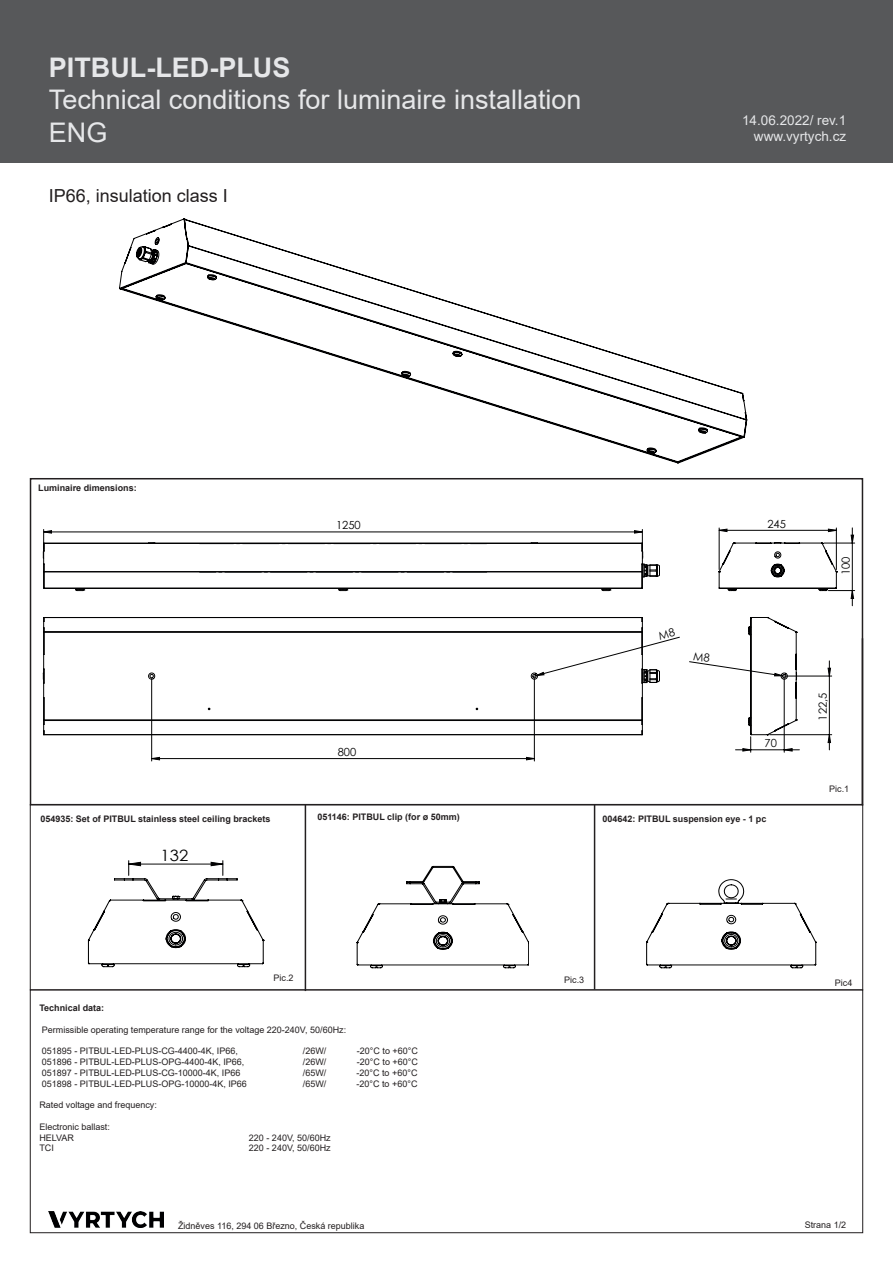
<style>
.page{position:relative;width:893px;height:1263px;background:#fff}
.page>*{position:absolute;margin:0;border:0;box-sizing:border-box;transform-origin:0 0}
.t1{font:27px/32.4px "Arial";color:#e6e7e9}
.t2{font:700 27px "Arial";color:#e6e7e9}
.t3{font:18px "Arial";color:#231f20}
.t4{font:15.6px "Century Gothic";color:#000001;scale:1.07 1}
.t5{font:13.5px/16.2px "Arial";color:#e6e7e9;text-align:right}
.t6{font:11.1px "Century Gothic";color:#000001}
.t7{font:9px/10.8px "Arial";color:#231f20}
.t8{font:700 9px "Arial";color:#231f20}
</style>
<div class="page">
<div style="left:0;top:0;width:893px;height:163px;background:#57585a"></div>
<img style="left:48px;top:1211px;width:115px;height:17px">
<div style="left:30px;top:478px;width:833px;height:327px;border:2px solid #231f20"></div>
<div style="left:30px;top:804px;width:833px;height:186px;border:1px solid #231f20"></div>
<hr style="left:305px;top:804px;width:1px;height:187px;background:#231f20">
<hr style="left:594px;top:804px;width:1px;height:185px;background:#231f20">
<hr style="left:862px;top:638px;width:1px;height:167px;background:#231f20">
<svg style="left:357px;top:865px;width:172px;height:103px"></svg>
<svg style="left:646px;top:879px;width:170px;height:89px"></svg>
<div style="left:30px;top:989px;width:833px;height:244px;border:1px solid #231f20"></div>
<svg style="left:87px;top:861px;width:177px;height:106px"></svg>
<svg style="left:119px;top:219px;width:628px;height:244px"></svg>
<hr style="left:151px;top:678px;width:1px;height:83px;background:#000001">
<hr style="left:534px;top:678px;width:1px;height:83px;background:#000001">
<hr style="left:770px;top:734px;width:62px;height:1px;background:#000001">
<hr style="left:787px;top:676px;width:45px;height:1px;background:#000001">
<svg style="left:151px;top:757px;width:384px;height:3px"></svg>
<svg style="left:828px;top:661px;width:3px;height:89px"></svg>
<svg style="left:43px;top:529px;width:617px;height:62px"></svg>
<svg style="left:718px;top:528px;width:137px;height:78px"></svg>
<hr style="left:44px;top:734px;width:598px;height:1px;background:#000001">
<hr style="left:44px;top:617px;width:598px;height:1px;background:#000001">
<hr style="left:44px;top:720px;width:598px;height:1px;background:#000001">
<hr style="left:44px;top:631px;width:598px;height:1px;background:#000001">
<hr style="left:44px;top:719px;width:598px;height:1px;background:#000001">
<hr style="left:44px;top:632px;width:598px;height:1px;background:#000001">
<svg style="left:148px;top:672px;width:7px;height:8px"></svg>
<svg style="left:43px;top:617px;width:2px;height:119px"></svg>
<svg style="left:531px;top:617px;width:149px;height:119px"></svg>
<svg style="left:689px;top:617px;width:110px;height:135px"></svg>
<h1 class="t2" style="left:49px;top:49px;width:243px">PITBUL-LED-PLUS</h1>
<h1 class="t1" style="left:49px;top:84px;width:534px">Technical conditions for luminaire installation<br>ENG</h1>
<h2 class="t3" style="left:49px;top:184px;width:181px">IP66, insulation class I</h2>
<p class="t8" style="left:38px;top:482px;width:100px">Luminaire dimensions:</p>
<h3 class="t5" style="left:742px;top:112px;width:106px">14.06.2022/ rev.1 www.vyrtych.cz</h3>
<p class="t6" style="left:336px;top:518px;width:26px">1250</p>
<p class="t6" style="left:767px;top:516px;width:20px">245</p>
<p class="t6" style="left:838px;top:575px;width:20px;rotate:-90deg">100</p>
<p class="t8" style="left:40px;top:812px;width:231px">054935: Set of PITBUL stainless steel ceiling brackets</p>
<h3 class="t4" style="left:161px;top:844px;width:27px">132</h3>
<p class="t6" style="left:338px;top:744px;width:20px">800</p>
<p class="t6" style="left:764px;top:736px;width:14px">70</p>
<p class="t8" style="left:317px;top:811px;width:144px">051146: PITBUL clip (for ø 50mm)</p>
<p class="t8" style="left:602px;top:812px;width:165px">004642: PITBUL suspension eye - 1 pc</p>
<p class="t6" style="left:815px;top:721px;width:29px;rotate:-90deg">122,5</p>
<p class="t7" style="left:829px;top:784px;width:22px">Pic.1</p>
<p class="t7" style="left:274px;top:973px;width:22px">Pic.2</p>
<p class="t7" style="left:564px;top:974px;width:22px">Pic.3</p>
<p class="t7" style="left:835px;top:977px;width:19px">Pic4</p>
<p class="t8" style="left:39px;top:1001px;width:66px">Technical data:</p>
<p class="t7" style="left:42px;top:1024px;width:306px">Permissible operating temperature range for the voltage 220-240V, 50/60Hz:</p>
<p class="t7" style="left:42px;top:1045px;width:198px">051895 - PITBUL-LED-PLUS-CG-4400-4K, IP66,</p>
<p class="t7" style="left:303px;top:1045px;width:25px">/26W/</p>
<p class="t7" style="left:357px;top:1045px;width:62px">-20°C to +60°C</p>
<p class="t7" style="left:42px;top:1056px;width:204px">051896 - PITBUL-LED-PLUS-OPG-4400-4K, IP66,</p>
<p class="t7" style="left:303px;top:1056px;width:25px">/26W/</p>
<p class="t7" style="left:357px;top:1056px;width:62px">-20°C to +60°C</p>
<p class="t7" style="left:42px;top:1067px;width:200px">051897 - PITBUL-LED-PLUS-CG-10000-4K, IP66</p>
<p class="t7" style="left:303px;top:1067px;width:25px">/65W/</p>
<p class="t7" style="left:356px;top:1067px;width:62px">-20°C to +60°C</p>
<p class="t7" style="left:42px;top:1078px;width:207px">051898 - PITBUL-LED-PLUS-OPG-10000-4K, IP66</p>
<p class="t7" style="left:303px;top:1078px;width:25px">/65W/</p>
<p class="t7" style="left:356px;top:1078px;width:62px">-20°C to +60°C</p>
<p class="t7" style="left:39px;top:1099px;width:119px">Rated voltage and frequency:</p>
<p class="t7" style="left:39px;top:1121px;width:72px">Electronic ballast:<br>HELVAR</p>
<p class="t7" style="left:249px;top:1132px;width:83px">220 - 240V, 50/60Hz</p>
<p class="t7" style="left:39px;top:1143px;width:16px">TCI</p>
<p class="t7" style="left:249px;top:1143px;width:83px">220 - 240V, 50/60Hz</p>
<p class="t7" style="left:178px;top:1220px;width:188px">Židněves 116, 294 06 Březno, Česká republika</p>
<p class="t7" style="left:805px;top:1220px;width:43px">Strana 1/2</p>
</div>
